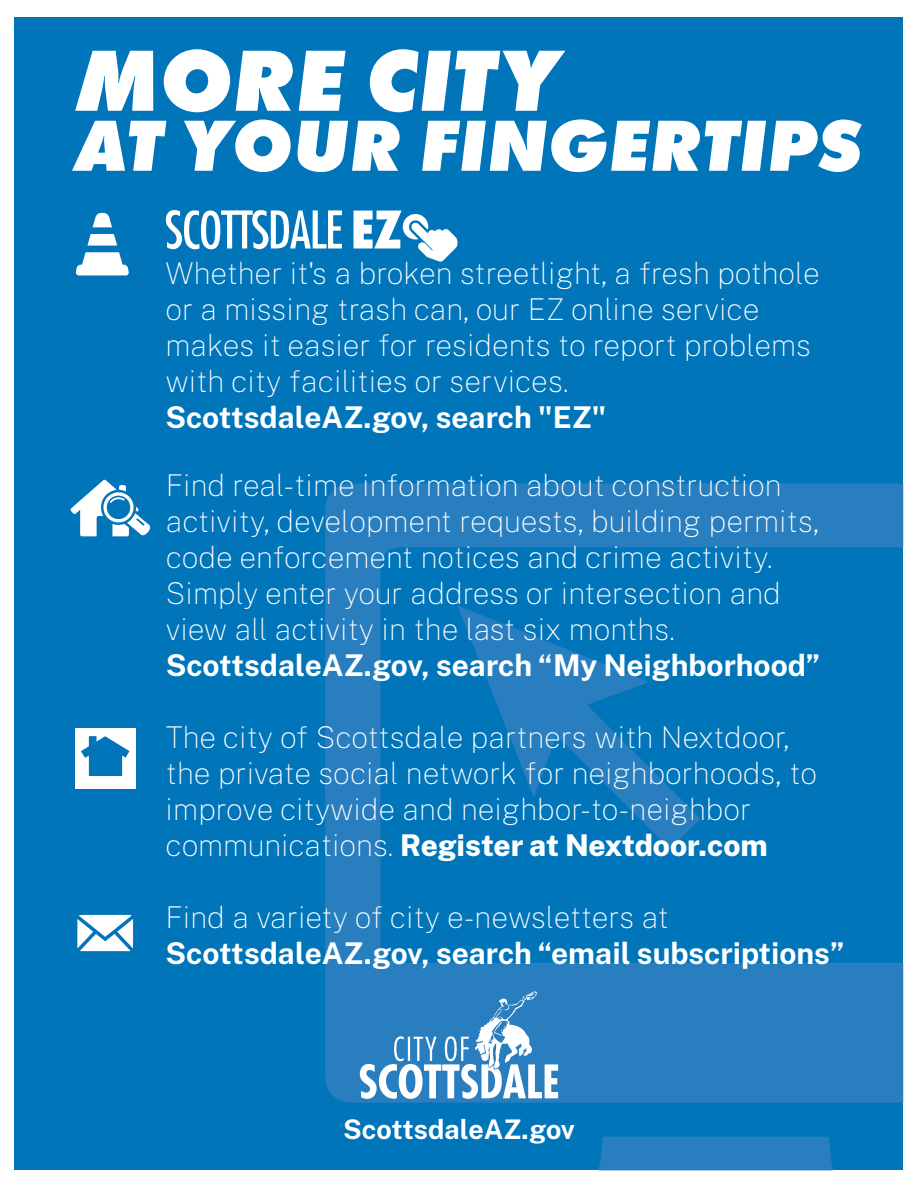
<style>
.page{position:relative;width:918px;height:1188px;background:#fff}
.page>*{position:absolute;margin:0;border:0;box-sizing:border-box;transform-origin:0 0}
.t1{font:italic 800 90px "Futura PT";color:#fff}
.t2{font:italic 800 75px "Futura PT";color:#fff}
.t3{font:100 30px/36px "Public Sans";color:#fff}
.t4{font:700 30px "Public Sans";color:#fff}
.t5{font:700 27px "Public Sans";color:#fff}
.s1{font-weight:800}
</style>
<div class="page">
<div style="left:15px;top:18px;width:888px;height:1152px;background:#0075ba"></div>
<svg style="left:325px;top:483px;width:578px;height:687px"></svg>
<svg style="left:360px;top:991px;width:198px;height:108px;background:#5f9fcf"></svg>
<svg style="left:166px;top:210px;width:176px;height:39px"></svg>
<svg style="left:354px;top:211px;width:104px;height:51px"></svg>
<svg style="left:77px;top:915px;width:56px;height:36px"></svg>
<svg style="left:70px;top:480px;width:81px;height:57px"></svg>
<svg style="left:76px;top:252px;width:53px;height:23px"></svg>
<svg style="left:93px;top:213px;width:19px;height:14px"></svg>
<svg style="left:87px;top:234px;width:30px;height:12px"></svg>
<div style="left:75px;top:728px;width:60px;height:61px;background:#fff"></div>
<svg style="left:81px;top:736px;width:48px;height:40px"></svg>
<h1 class="t1" style="left:74px;top:22px;width:487px">MORE CITY</h1>
<h2 class="t2" style="left:74px;top:97px;width:790px">AT YOUR FINGERTIPS</h2>
<p class="t3" style="left:165px;top:254px;width:656px">Whether it's a broken streetlight, a fresh pothole or a missing trash can, our EZ online service makes it easier for residents to report problems with city facilities or services.</p>
<p class="t4" style="left:165px;top:396px;width:442px">ScottsdaleAZ.gov, search "EZ"</p>
<p class="t3" style="left:166px;top:465px;width:655px">Find real-time information about construction activity, development requests, building permits, code enforcement notices and crime activity.<br>Simply enter your address or intersection and view all activity in the last six months.</p>
<p class="t4" style="left:166px;top:643px;width:656px">ScottsdaleAZ.gov, search “My Neighborhood”</p>
<p class="t3" style="left:166px;top:717px;width:653px">The city of Scottsdale partners with Nextdoor, the private social network for neighborhoods, to improve citywide and neighbor-to-neighbor communications. <span class="s1">Register at Nextdoor.com</span></p>
<p class="t3" style="left:166px;top:897px;width:505px">Find a variety of city e-newsletters at</p>
<p class="t4" style="left:166px;top:931px;width:680px">ScottsdaleAZ.gov, search “email subscriptions”</p>
<p class="t5" style="left:343px;top:1109px;width:233px">ScottsdaleAZ.gov</p>
</div>
